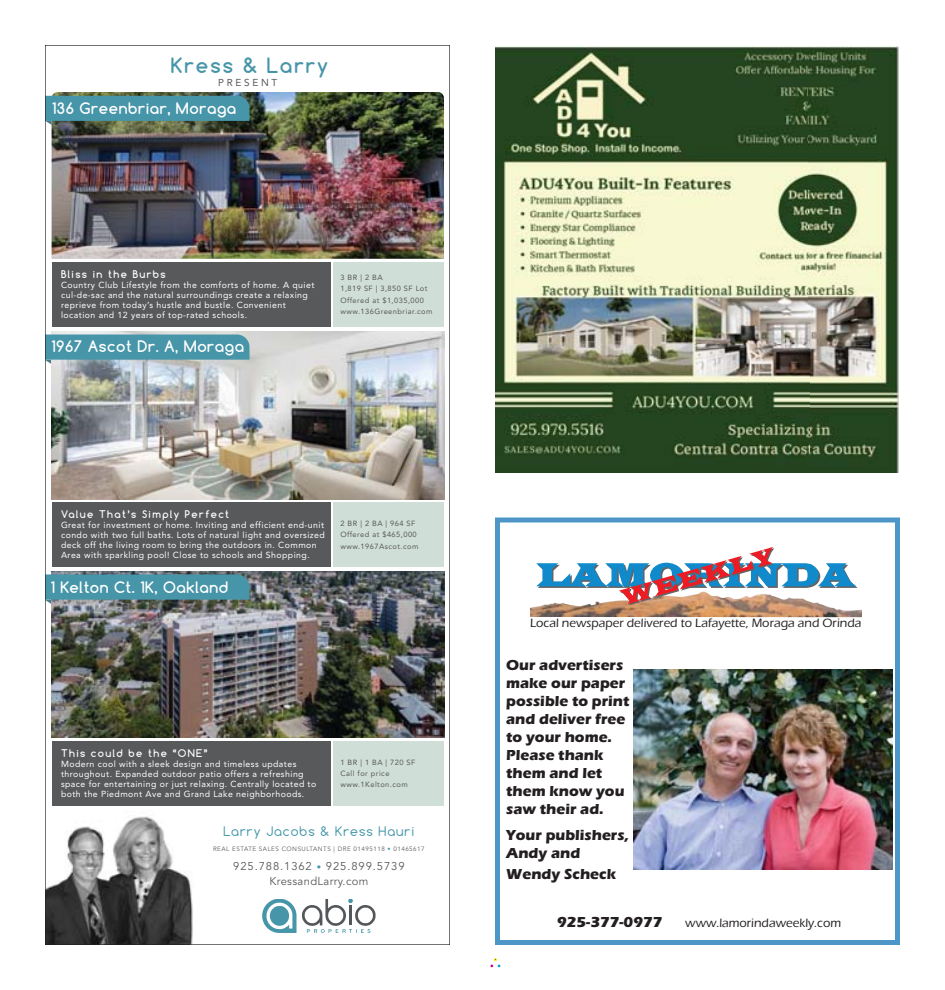
<style>
.page{position:relative;width:945px;height:990px;background:#fff}
.page>*{position:absolute;margin:0;border:0;box-sizing:border-box;transform-origin:0 0}
.t1{font:700 20px "Comfortaa";letter-spacing:.1em;color:#4695a8}
.t2{font:700 15px/18px "Eras ITC";color:#231f20}
.t3{font:700 15px "Comfortaa";letter-spacing:.04em;color:#fff}
.t4{font:500 12.5px "Eras ITC";color:#231f20}
.t5{font:12.5px "Comfortaa";letter-spacing:.08em;color:#4395a9}
.t6{font:11.25px/15px "Avenir LT Std";letter-spacing:.055em;color:#58595b;text-align:center}
.t7{font:700 10px "Comfortaa";letter-spacing:.14em;color:#fff}
.t8{font:10px "Avenir LT Std";letter-spacing:.27em;color:#58595b}
.t9{font:8.75px/10px "Avenir LT Std";letter-spacing:.05em;color:#fff}
.t10{font:7.5px/11.2px "Avenir LT Std";letter-spacing:.06em;color:#58595b}
.t11{font:6.25px "Avenir LT Std";letter-spacing:.08em;color:#58595b}
.s1{color:#4395a9}
.s2{font-size:8.75px;color:#4395a9}
</style>
<div class="page">
<div style="left:490px;top:958px;width:11px;height:10px;border:1px solid #fff"></div>
<img style="left:45px;top:45px;width:405px;height:900px">
<img style="left:495px;top:47px;width:403px;height:426px">
<svg style="left:495px;top:518px;width:405px;height:427px"></svg>
<img style="left:530px;top:592px;width:331px;height:25px">
<svg style="left:536px;top:547px;width:322px;height:58px"></svg>
<img style="left:633px;top:670px;width:260px;height:199px">
<h1 class="t1" style="left:171px;top:58px;width:159px">Kress &amp; Larry</h1>
<p class="t8" style="left:218px;top:78px;width:61px">PRESENT</p>
<h2 class="t3" style="left:52px;top:103px;width:186px">136 Greenbriar, Moraga</h2>
<p class="t7" style="left:61px;top:270px;width:106px">Bliss in the Burbs</p>
<p class="t9" style="left:61px;top:280px;width:255px">Country Club Lifestyle from the comforts of home. A quiet cul-de-sac and the natural surroundings create a relaxing reprieve from today’s hustle and bustle. Convenient location and 12 years of top-rated schools.</p>
<p class="t10" style="left:340px;top:272px;width:94px">3 BR | 2 BA<br>1,819 SF | 3,850 SF Lot<br>Offered at $1,035,000 www.136Greenbriar.com</p>
<h2 class="t3" style="left:52px;top:341px;width:194px">1967 Ascot Dr. A, Moraga</h2>
<p class="t7" style="left:61px;top:510px;width:170px">Value That’s Simply Perfect</p>
<p class="t9" style="left:61px;top:520px;width:265px">Great for investment or home. Inviting and efficient end-unit condo with two full baths. Lots of natural light and oversized deck off the living room to bring the outdoors in. Common Area with sparkling pool! Close to schools and Shopping.</p>
<h2 class="t3" style="left:51px;top:582px;width:179px">1 Kelton Ct. 1K, Oakland</h2>
<p class="t10" style="left:340px;top:518px;width:79px">2 BR | 2 BA | 964 SF<br>Offered at $465,000 www.1967Ascot.com</p>
<p class="t7" style="left:61px;top:749px;width:148px">This could be the “ONE”</p>
<p class="t9" style="left:61px;top:759px;width:257px">Modern cool with a sleek design and timeless updates throughout. Expanded outdoor patio offers a refreshing space for entertaining or just relaxing. Centrally located to both the Piedmont Ave and Grand Lake neighborhoods.</p>
<p class="t10" style="left:340px;top:757px;width:76px">1 BR | 1 BA | 720 SF<br>Call for price www.1Kelton.com</p>
<h3 class="t5" style="left:223px;top:824px;width:192px">Larry Jacobs &amp; Kress Hauri</h3>
<p class="t11" style="left:213px;top:845px;width:213px">REAL ESTATE SALES CONSULTANTS | DRE 01495118 <span class="s1">•</span> 01465617</p>
<p class="t6" style="left:233px;top:859px;width:173px">925.788.1362 <span class="s2">•</span> 925.899.5739<br>KressandLarry.com</p>
<h3 class="t4" style="left:530px;top:619px;width:333px">Local newspaper delivered to Lafayette, Moraga and Orinda</h3>
<h2 class="t2" style="left:506px;top:656px;width:125px">Our advertisers make our paper possible to print and deliver free to your home.<br>Please thank them and let them know you saw their ad.</h2>
<h2 class="t2" style="left:506px;top:825px;width:124px">Your publishers,<br>Andy and</h2>
<h2 class="t2" style="left:506px;top:864px;width:111px">Wendy Scheck</h2>
<h2 class="t2" style="left:557px;top:912px;width:107px">925-377-0977</h2>
<h3 class="t4" style="left:685px;top:915px;width:157px">www.lamorindaweekly.com</h3>
</div>
